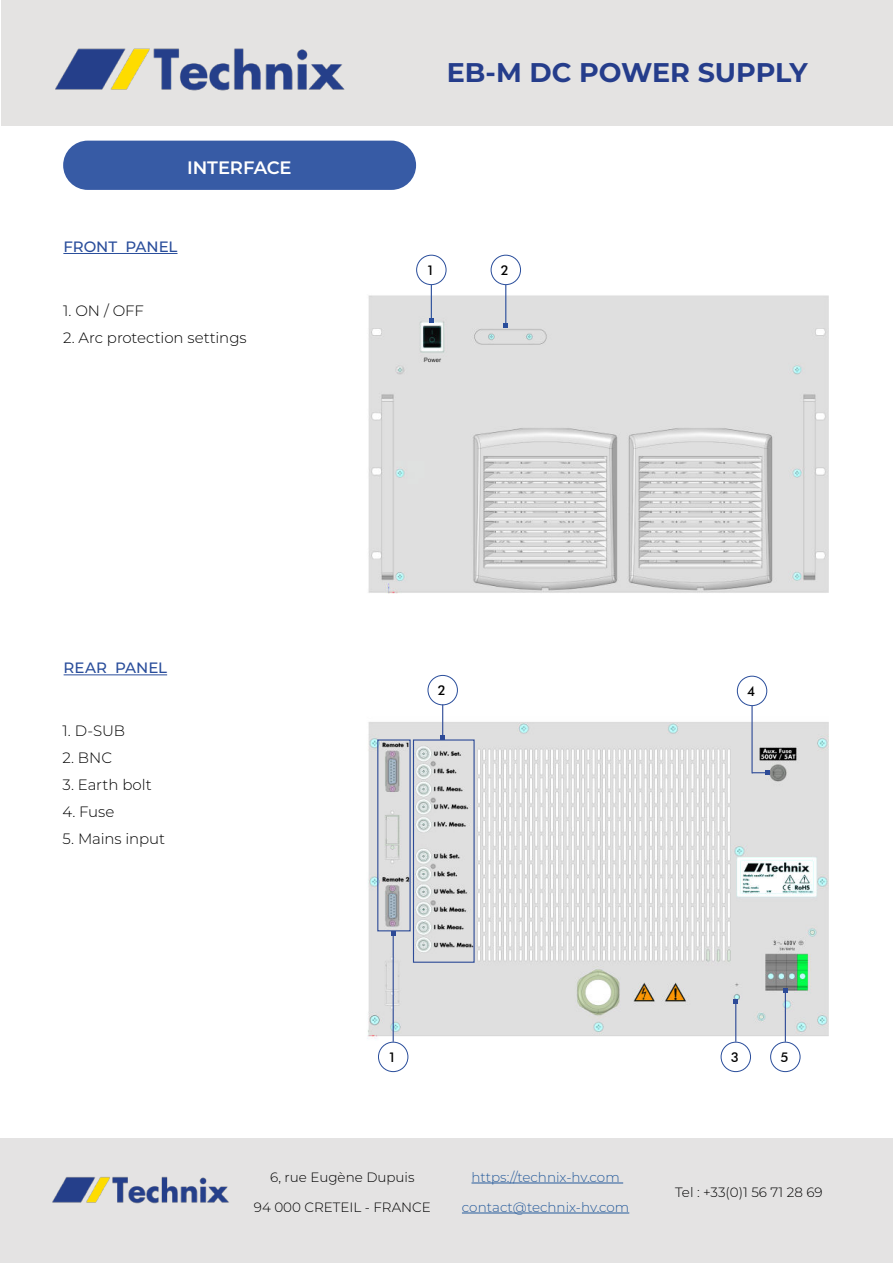
<style>
.page{position:relative;width:893px;height:1263px;background:#fff}
.page>*{position:absolute;margin:0;border:0;box-sizing:border-box;transform-origin:0 0}
.t1{font:700 27px "Montserrat";color:#253d8b}
.t2{font:600 18px "Montserrat";letter-spacing:-.005em;color:#fff}
.t3{font:300 15px "Montserrat";letter-spacing:-.005em;color:#000}
.t4{font:500 15px "Montserrat";color:#294d9b}
.t5{font:300 13.5px "Montserrat";color:#000}
.t6{font:300 13.5px "Montserrat";color:#265b9b}
.t7{font:500 13.5px "Futura BT";color:#000}
</style>
<div class="page">
<div style="left:0;top:1138px;width:893px;height:125px;background:#e4e3e3"></div>
<img style="left:52px;top:1176px;width:177px;height:28px">
<hr style="left:471px;top:1183px;width:152px;height:1px;background:#265b9b">
<hr style="left:462px;top:1213px;width:167px;height:1px;background:#265b9b">
<div style="left:1px;top:0;width:892px;height:125px;background:#e4e3e2"></div>
<img style="left:55px;top:48px;width:290px;height:43px">
<div style="left:63px;top:141px;width:353px;height:49px;background:#375ba5;border-radius:25px"></div>
<img style="left:368px;top:276px;width:461px;height:318px">
<hr style="left:63px;top:253px;width:114px;height:1px;background:#294d9b">
<div style="left:416px;top:255px;width:30px;height:30px;border:1px solid #294d9b;border-radius:50%"></div>
<div style="left:491px;top:255px;width:30px;height:30px;border:1px solid #294d9b;border-radius:50%"></div>
<hr style="left:431px;top:285px;width:1px;height:36px;background:#294d9b">
<svg style="left:429px;top:319px;width:5px;height:4px"></svg>
<hr style="left:505px;top:285px;width:1px;height:40px;background:#294d9b">
<svg style="left:504px;top:323px;width:4px;height:5px"></svg>
<img style="left:368px;top:711px;width:461px;height:335px">
<hr style="left:64px;top:674px;width:103px;height:1px;background:#294d9b">
<hr style="left:393px;top:934px;width:1px;height:108px;background:#2d4a97">
<svg style="left:391px;top:931px;width:4px;height:5px"></svg>
<hr style="left:442px;top:704px;width:1px;height:33px;background:#2d4a97">
<svg style="left:440px;top:735px;width:5px;height:4px"></svg>
<hr style="left:785px;top:990px;width:1px;height:52px;background:#2d4a97">
<svg style="left:783px;top:988px;width:5px;height:4px"></svg>
<hr style="left:751px;top:706px;width:2px;height:67px;background:#2d4a97">
<div style="left:378px;top:1042px;width:30px;height:30px;border:1px solid #294d9b;border-radius:50%"></div>
<div style="left:428px;top:675px;width:30px;height:30px;border:1px solid #294d9b;border-radius:50%"></div>
<div style="left:737px;top:676px;width:30px;height:30px;border:1px solid #294d9b;border-radius:50%"></div>
<div style="left:770px;top:1042px;width:30px;height:30px;border:1px solid #294d9b;border-radius:50%"></div>
<hr style="left:735px;top:1001px;width:1px;height:41px;background:#2d4a97">
<svg style="left:733px;top:999px;width:5px;height:5px"></svg>
<div style="left:721px;top:1042px;width:30px;height:30px;border:1px solid #294d9b;border-radius:50%"></div>
<div style="left:413px;top:739px;width:62px;height:224px;border:1px solid #2d4b97"></div>
<div style="left:377px;top:739px;width:34px;height:192px;border:1px solid #2d4b97"></div>
<svg style="left:752px;top:770px;width:17px;height:5px"></svg>
<p class="t2" style="left:187px;top:157px;width:106px">INTERFACE</p>
<p class="t4" style="left:63px;top:238px;width:116px">FRONT PANEL</p>
<p class="t3" style="left:63px;top:304px;width:82px">1. ON / OFF</p>
<p class="t3" style="left:63px;top:331px;width:185px">2. Arc protection settings</p>
<h1 class="t1" style="left:447px;top:57px;width:362px">EB-M DC POWER SUPPLY</h1>
<p class="t7" style="left:426px;top:265px;width:10px">1</p>
<p class="t7" style="left:501px;top:265px;width:10px">2</p>
<p class="t4" style="left:64px;top:659px;width:105px">REAR PANEL</p>
<p class="t3" style="left:62px;top:723px;width:64px">1. D-SUB</p>
<p class="t3" style="left:62px;top:750px;width:51px">2. BNC</p>
<p class="t3" style="left:62px;top:777px;width:91px">3. Earth bolt</p>
<p class="t3" style="left:62px;top:804px;width:54px">4. Fuse</p>
<p class="t3" style="left:62px;top:831px;width:104px">5. Mains input</p>
<p class="t7" style="left:438px;top:685px;width:10px">2</p>
<p class="t7" style="left:747px;top:686px;width:10px">4</p>
<p class="t7" style="left:388px;top:1052px;width:10px">1</p>
<p class="t7" style="left:731px;top:1052px;width:10px">3</p>
<p class="t7" style="left:780px;top:1052px;width:10px">5</p>
<p class="t5" style="left:270px;top:1170px;width:146px">6, rue Eugène Dupuis</p>
<p class="t5" style="left:254px;top:1200px;width:178px">94 000 CRETEIL - FRANCE</p>
<p class="t6" style="left:471px;top:1170px;width:150px">https://technix-hv.com</p>
<p class="t6" style="left:462px;top:1200px;width:169px">contact@technix-hv.com</p>
<p class="t5" style="left:675px;top:1185px;width:149px">Tel : +33(0)1 56 71 28 69</p>
</div>
